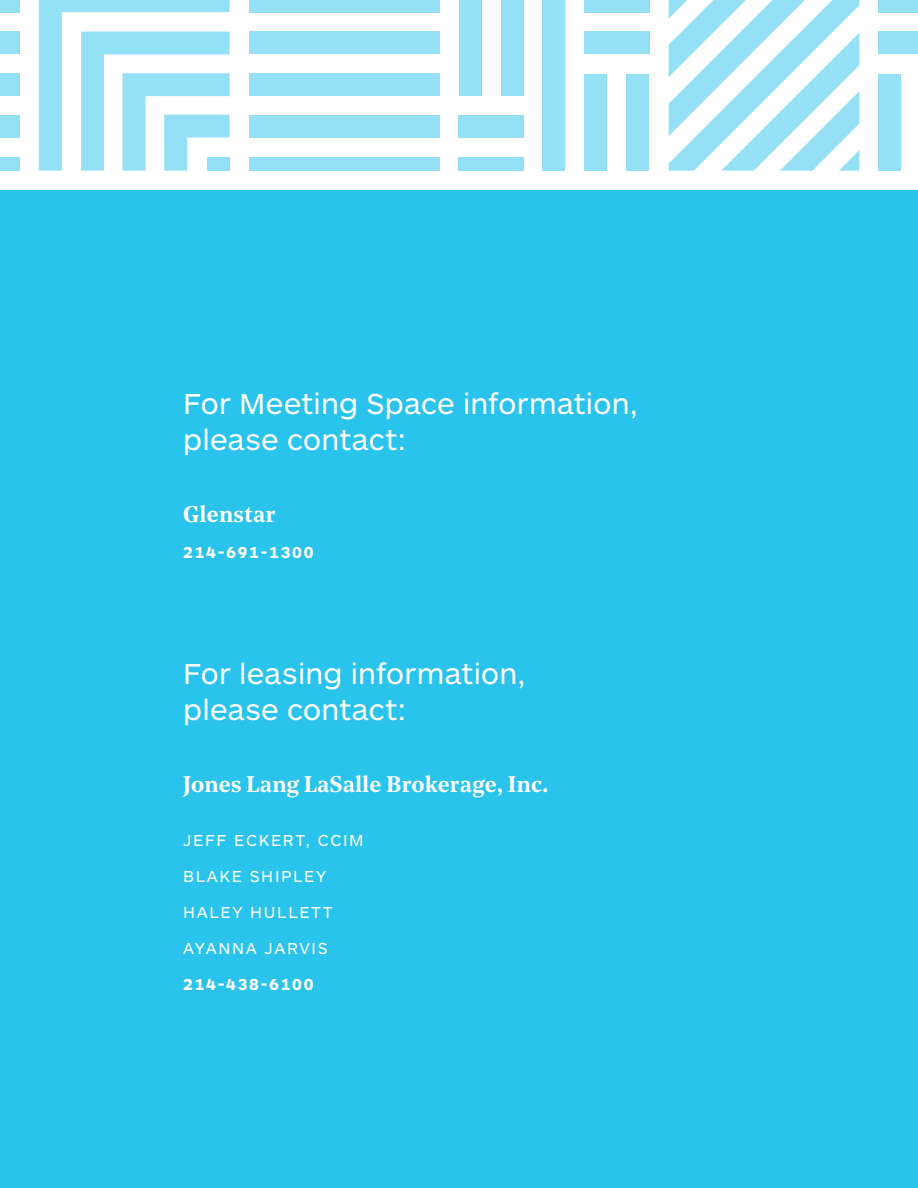
<style>
.page{position:relative;width:918px;height:1188px;background:#fff}
.page>*{position:absolute;margin:0;border:0;box-sizing:border-box;transform-origin:0 0}
.t1{font:30px/36px "ARS Maquette Pro";letter-spacing:.01em;color:#fff}
.t2{font:600 22.5px "Noe Text";color:#fff}
.t3{font:16.5px/36px "ARS Maquette Pro";letter-spacing:.1em;color:#fff}
.t4{font:700 16.5px "ARS Maquette Pro";letter-spacing:.1em;color:#fff}
</style>
<div class="page">
<div style="left:0;top:190px;width:918px;height:998px;background:#29c3ec"></div>
<div style="left:249px;top:157px;width:190px;height:14px;background:#94e1f6"></div>
<div style="left:249px;top:115px;width:190px;height:23px;background:#94e1f6"></div>
<div style="left:249px;top:73px;width:190px;height:23px;background:#94e1f6"></div>
<div style="left:249px;top:32px;width:190px;height:22px;background:#94e1f6"></div>
<div style="left:249px;top:0;width:190px;height:12px;background:#94e1f6"></div>
<div style="left:879px;top:74px;width:22px;height:97px;background:#94e1f6"></div>
<div style="left:879px;top:0;width:39px;height:12px;background:#94e1f6"></div>
<div style="left:879px;top:31px;width:39px;height:23px;background:#94e1f6"></div>
<div style="left:459px;top:0;width:23px;height:95px;background:#94e1f6"></div>
<div style="left:459px;top:157px;width:65px;height:14px;background:#94e1f6"></div>
<div style="left:459px;top:115px;width:65px;height:23px;background:#94e1f6"></div>
<div style="left:501px;top:0;width:23px;height:95px;background:#94e1f6"></div>
<div style="left:542px;top:0;width:23px;height:171px;background:#94e1f6"></div>
<div style="left:626px;top:74px;width:23px;height:97px;background:#94e1f6"></div>
<div style="left:584px;top:0;width:65px;height:12px;background:#94e1f6"></div>
<div style="left:584px;top:31px;width:65px;height:23px;background:#94e1f6"></div>
<div style="left:584px;top:74px;width:23px;height:97px;background:#94e1f6"></div>
<svg style="left:39px;top:0;width:191px;height:171px"></svg>
<svg style="left:669px;top:0;width:190px;height:171px"></svg>
<div style="left:0;top:157px;width:20px;height:14px;background:#94e1f6"></div>
<div style="left:0;top:115px;width:20px;height:23px;background:#94e1f6"></div>
<div style="left:0;top:73px;width:20px;height:23px;background:#94e1f6"></div>
<div style="left:0;top:32px;width:20px;height:22px;background:#94e1f6"></div>
<div style="left:0;top:0;width:20px;height:12px;background:#94e1f6"></div>
<p class="t1" style="left:183px;top:384px;width:456px">For Meeting Space information, please contact:</p>
<p class="t2" style="left:183px;top:497px;width:94px">Glenstar</p>
<p class="t4" style="left:183px;top:542px;width:132px">214-691-1300</p>
<p class="t1" style="left:183px;top:654px;width:344px">For leasing information, please contact:</p>
<p class="t2" style="left:183px;top:767px;width:367px">Jones Lang LaSalle Brokerage, Inc.</p>
<p class="t3" style="left:183px;top:821px;width:182px">JEFF ECKERT, CCIM<br>BLAKE SHIPLEY<br>HALEY HULLETT<br>AYANNA JARVIS</p>
<p class="t4" style="left:183px;top:974px;width:132px">214-438-6100</p>
</div>
